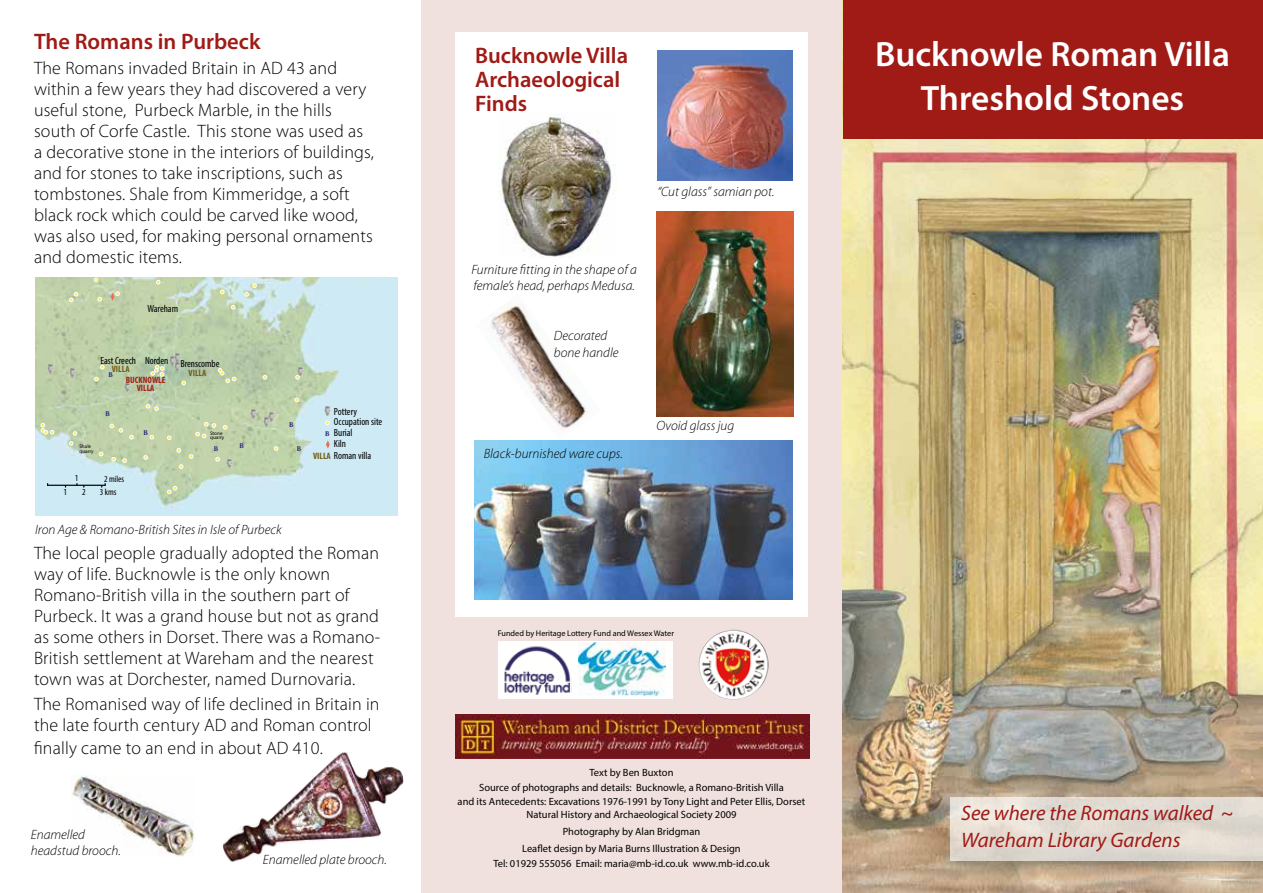
<style>
.page{position:relative;width:1263px;height:893px;background:#fff}
.page>*{position:absolute;margin:0;border:0;box-sizing:border-box;transform-origin:0 0}
.t1{font:600 35.25px/43.5px "Myriad Pro";color:#fff;text-align:center}
.t2{font:600 22.5px/24px "Myriad Pro";color:#a01a16}
.t3{font:italic 21px/27px "Myriad Pro";color:#a01a16}
.t4{font:300 18px/21px "Myriad Pro";letter-spacing:.01em;color:#000}
.t5{font:italic 300 13.5px/16.5px "Myriad Pro";color:#000}
.t6{font:10.5px/15.6px "Myriad Pro";color:#000;text-align:center}
.t7{font:condensed 10.35px/10.8px "Myriad Pro";color:#000}
.t8{font:700 condensed 9.15px "Myriad Pro";color:#715d17}
.t9{font:700 condensed 9.15px/8.1px "Myriad Pro";color:#a02116;text-align:center}
.t10{font:condensed 9.15px "Myriad Pro";color:#000}
.t11{font:8.25px "Myriad Pro";color:#000}
.t12{font:700 6.3px "Trajan Pro 3";color:#2d2d7a}
.t13{font:5.25px/4.7px "Myriad Pro";color:#000}
</style>
<div class="page">
<img style="left:842px;top:0;width:421px;height:893px">
<div style="left:843px;top:0;width:420px;height:138px;background:#a01a16"></div>
<div style="left:421px;top:0;width:421px;height:893px;background:#f1e1de"></div>
<div style="left:455px;top:32px;width:353px;height:585px;background:#fff"></div>
<img style="left:475px;top:305px;width:126px;height:136px">
<img style="left:475px;top:441px;width:318px;height:159px">
<svg style="left:950px;top:797px;width:313px;height:64px;fill:#e1dbd2"></svg>
<img style="left:35px;top:277px;width:363px;height:239px">
<svg style="left:100px;top:365px;width:4px;height:4px"></svg>
<svg style="left:94px;top:377px;width:4px;height:4px"></svg>
<svg style="left:218px;top:368px;width:18px;height:15px"></svg>
<svg style="left:146px;top:404px;width:13px;height:7px"></svg>
<svg style="left:41px;top:423px;width:13px;height:11px"></svg>
<svg style="left:69px;top:431px;width:8px;height:15px"></svg>
<svg style="left:99px;top:452px;width:4px;height:4px"></svg>
<svg style="left:110px;top:424px;width:13px;height:9px"></svg>
<svg style="left:129px;top:435px;width:5px;height:4px"></svg>
<svg style="left:112px;top:457px;width:4px;height:4px"></svg>
<svg style="left:122px;top:458px;width:5px;height:5px"></svg>
<svg style="left:150px;top:435px;width:4px;height:4px"></svg>
<svg style="left:167px;top:436px;width:4px;height:4px"></svg>
<svg style="left:143px;top:455px;width:5px;height:5px"></svg>
<svg style="left:177px;top:448px;width:4px;height:4px"></svg>
<svg style="left:189px;top:454px;width:4px;height:5px"></svg>
<svg style="left:179px;top:464px;width:4px;height:5px"></svg>
<svg style="left:167px;top:486px;width:10px;height:8px"></svg>
<svg style="left:215px;top:457px;width:5px;height:4px"></svg>
<svg style="left:274px;top:446px;width:4px;height:5px"></svg>
<svg style="left:195px;top:422px;width:21px;height:16px"></svg>
<svg style="left:223px;top:425px;width:4px;height:4px"></svg>
<svg style="left:294px;top:398px;width:5px;height:4px"></svg>
<svg style="left:263px;top:375px;width:4px;height:4px"></svg>
<svg style="left:69px;top:292px;width:9px;height:10px"></svg>
<svg style="left:98px;top:297px;width:4px;height:4px"></svg>
<svg style="left:94px;top:278px;width:4px;height:4px"></svg>
<svg style="left:155px;top:279px;width:5px;height:6px"></svg>
<svg style="left:220px;top:290px;width:4px;height:4px"></svg>
<svg style="left:231px;top:305px;width:4px;height:4px"></svg>
<svg style="left:244px;top:283px;width:13px;height:13px"></svg>
<svg style="left:47px;top:365px;width:6px;height:9px"></svg>
<svg style="left:69px;top:369px;width:6px;height:9px"></svg>
<svg style="left:124px;top:383px;width:6px;height:9px"></svg>
<svg style="left:151px;top:354px;width:35px;height:31px"></svg>
<svg style="left:251px;top:409px;width:6px;height:9px"></svg>
<svg style="left:263px;top:412px;width:11px;height:14px"></svg>
<svg style="left:226px;top:459px;width:6px;height:9px"></svg>
<svg style="left:295px;top:367px;width:8px;height:12px"></svg>
<svg style="left:111px;top:292px;width:9px;height:9px"></svg>
<svg style="left:325px;top:421px;width:4px;height:4px"></svg>
<svg style="left:324px;top:407px;width:6px;height:8px"></svg>
<svg style="left:326px;top:440px;width:4px;height:9px"></svg>
<hr style="left:47px;top:485px;width:59px;height:1px;background:#000">
<svg style="left:76px;top:483px;width:8px;height:4px"></svg>
<svg style="left:101px;top:483px;width:5px;height:4px"></svg>
<div style="left:498px;top:641px;width:175px;height:57px;background:#fff"></div>
<img style="left:504px;top:646px;width:67px;height:49px">
<img style="left:578px;top:643px;width:87px;height:53px">
<img style="left:455px;top:715px;width:354px;height:43px">
<img style="left:222px;top:752px;width:182px;height:110px">
<img style="left:500px;top:114px;width:116px;height:144px">
<img style="left:72px;top:776px;width:122px;height:80px">
<img style="left:658px;top:50px;width:135px;height:131px">
<img style="left:698px;top:630px;width:71px;height:70px">
<img style="left:657px;top:211px;width:136px;height:205px">
<p class="t2" style="left:34px;top:29px;width:228px">The Romans in Purbeck</p>
<p class="t4" style="left:34px;top:57px;width:341px">The Romans invaded Britain in AD 43 and within a few years they had discovered a very useful stone, Purbeck Marble, in the hills south of Corfe Castle. This stone was used as a decorative stone in the interiors of buildings, and for stones to take inscriptions, such as tombstones. Shale from Kimmeridge, a soft black rock which could be carved like wood, was also used, for making personal ornaments and domestic items.</p>
<p class="t7" style="left:147px;top:304px;width:32px">Wareham</p>
<p class="t7" style="left:100px;top:355px;width:37px">East Creech</p>
<p class="t7" style="left:180px;top:358px;width:41px">Brenscombe</p>
<p class="t7" style="left:145px;top:355px;width:25px">Norden</p>
<p class="t8" style="left:112px;top:363px;width:19px">VILLA</p>
<p class="t9" style="left:126px;top:376px;width:41px">BUCKNOWLE<br>VILLA</p>
<p class="t8" style="left:189px;top:367px;width:19px">VILLA</p>
<p class="t12" style="left:108px;top:370px;width:6px">B</p>
<p class="t13" style="left:79px;top:444px;width:16px">Shale quarry</p>
<p class="t12" style="left:105px;top:409px;width:6px">B</p>
<p class="t10" style="left:75px;top:472px;width:5px">1</p>
<p class="t10" style="left:104px;top:473px;width:22px">2 miles</p>
<p class="t10" style="left:64px;top:486px;width:5px">1</p>
<p class="t10" style="left:82px;top:486px;width:5px">2</p>
<p class="t10" style="left:100px;top:486px;width:18px">3 kms</p>
<p class="t12" style="left:143px;top:428px;width:6px">B</p>
<p class="t13" style="left:210px;top:431px;width:16px">Stone quarry</p>
<p class="t12" style="left:213px;top:444px;width:6px">B</p>
<p class="t12" style="left:239px;top:441px;width:6px">B</p>
<p class="t12" style="left:289px;top:420px;width:6px">B</p>
<p class="t12" style="left:296px;top:444px;width:6px">B</p>
<p class="t7" style="left:334px;top:406px;width:25px">Pottery</p>
<p class="t7" style="left:334px;top:416px;width:50px">Occupation site<br>Burial<br>Kiln</p>
<p class="t7" style="left:334px;top:450px;width:39px">Roman villa</p>
<p class="t12" style="left:325px;top:429px;width:6px">B</p>
<p class="t8" style="left:313px;top:450px;width:19px">VILLA</p>
<p class="t5" style="left:35px;top:521px;width:248px">Iron Age &amp; Romano-British Sites in Isle of Purbeck</p>
<p class="t4" style="left:34px;top:542px;width:348px">The local people gradually adopted the Roman way of life. Bucknowle is the only known Romano-British villa in the southern part of Purbeck. It was a grand house but not as grand as some others in Dorset. There was a Romano-British settlement at Wareham and the nearest town was at Dorchester, named Durnovaria.</p>
<p class="t4" style="left:34px;top:693px;width:347px">The Romanised way of life declined in Britain in the late fourth century AD and Roman control</p>
<p class="t4" style="left:34px;top:738px;width:290px">finally came to an end in about AD 410.</p>
<p class="t5" style="left:31px;top:826px;width:92px">Enamelled headstud brooch.</p>
<p class="t5" style="left:263px;top:851px;width:126px">Enamelled plate brooch.</p>
<p class="t2" style="left:475px;top:42px;width:154px">Bucknowle Villa<br>Archaeological<br>Finds</p>
<p class="t5" style="left:657px;top:183px;width:118px">“Cut glass” samian pot.</p>
<p class="t5" style="left:471px;top:261px;width:167px">Furniture fitting in the shape of a female’s head, perhaps Medusa.</p>
<p class="t5" style="left:554px;top:327px;width:66px">Decorated bone handle</p>
<p class="t5" style="left:484px;top:445px;width:141px">Black-burnished ware cups.</p>
<p class="t5" style="left:656px;top:417px;width:79px">Ovoid glass jug</p>
<p class="t11" style="left:498px;top:628px;width:178px">Funded by Heritage Lottery Fund and Wessex Water</p>
<p class="t6" style="left:479px;top:764px;width:306px">Text by Ben Buxton<br>Source of photographs and details: Bucknowle, a Romano-British Villa</p>
<p class="t6" style="left:458px;top:794px;width:349px;line-height:13.5px">and its Antecedents: Excavations 1976-1991 by Tony Light and Peter Ellis, Dorset<br>Natural History and Archaeological Society 2009</p>
<p class="t6" style="left:522px;top:823px;width:220px;line-height:17.1px">Photography by Alan Bridgman<br>Leaflet design by Maria Burns Illustration &amp; Design</p>
<p class="t6" style="left:493px;top:856px;width:278px">Tel: 01929 555056 Email: maria@mb-id.co.uk www.mb-id.co.uk</p>
<h1 class="t1" style="left:875px;top:32px;width:356px">Bucknowle Roman Villa<br>Threshold Stones</h1>
<p class="t3" style="left:961px;top:799px;width:274px">See where the Romans walked ~<br>Wareham Library Gardens</p>
</div>
